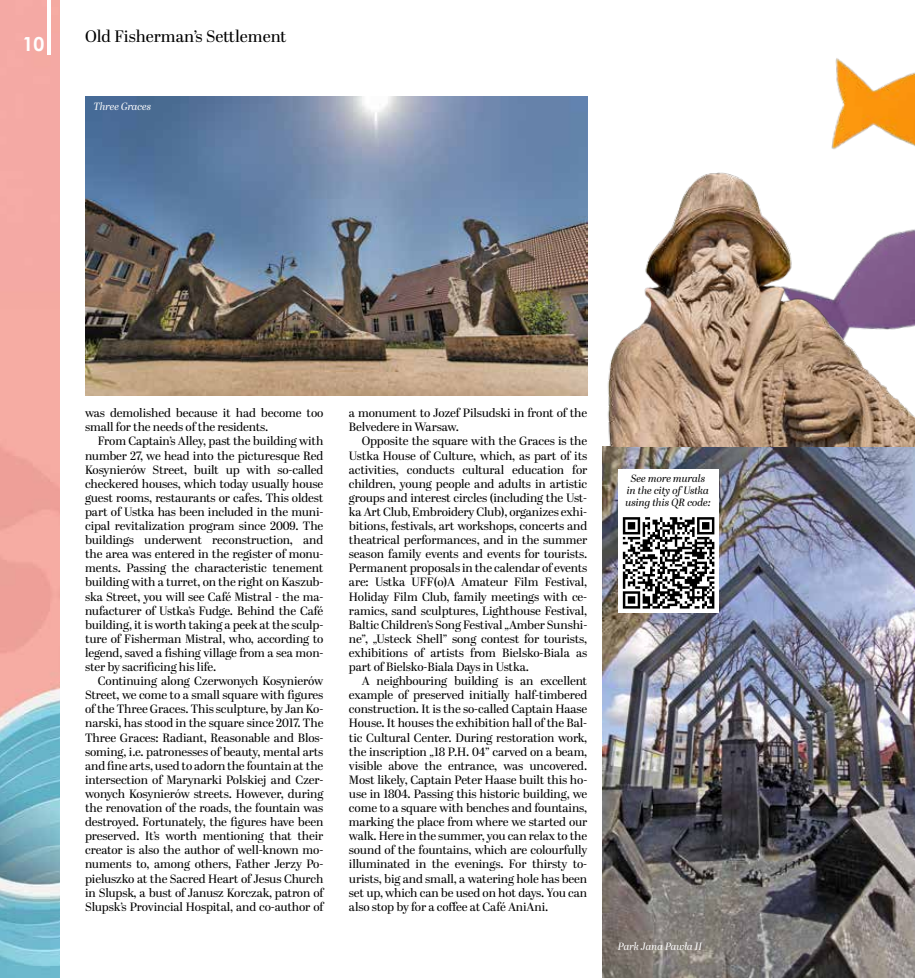
<style>
.page{position:relative;width:915px;height:978px;background:#fff}
.page>*{position:absolute;margin:0;border:0;box-sizing:border-box;transform-origin:0 0}
.t1{font:700 19.35px "Century Gothic";color:#fff}
.t2{font:16.5px "Abril Display";color:#000}
.t3{font:12px/14.1px "Abril Display";letter-spacing:-.01em;color:#000;text-align:justify}
.t4{font:italic 10.5px/12px "Abril Display";color:#000;text-align:center}
.t5{font:italic 10.5px "Abril Display";color:#fff}
</style>
<div class="page">
<img style="left:831px;top:58px;width:83px;height:91px">
<img style="left:85px;top:97px;width:502px;height:298px">
<img style="left:602px;top:446px;width:312px;height:532px">
<img style="left:519px;top:157px;width:395px;height:289px">
<div style="left:617px;top:469px;width:100px;height:143px;background:#fff"></div>
<svg style="left:622px;top:517px;width:93px;height:92px"></svg>
<img style="left:0;top:0;width:60px;height:978px">
<hr style="left:47px;top:0;width:3px;height:54px;background:#fff">
<h1 class="t1" style="left:23px;top:29px;width:23px">10</h1>
<h2 class="t2" style="left:85px;top:25px;width:203px">Old Fisherman’s Settlement</h2>
<p class="t5" style="left:94px;top:99px;width:59px">Three Graces</p>
<p class="t3" style="left:85px;top:407px;width:240px">was demolished because it had become too small for the needs of the residents.</p>
<p class="t3" style="left:85px;top:435px;width:240px;text-indent:13px">From Captain’s Alley, past the building with number 27, we head into the picturesque Red Kosynierów Street, built up with so-called checkered houses, which today usually house guest rooms, restaurants or cafes. This oldest part of Ustka has been included in the muni&shy;cipal revitalization program since 2009. The buildings underwent reconstruction, and the area was entered in the register of monu&shy;ments. Passing the characteristic tenement building with a turret, on the right on Kaszub&shy;ska Street, you will see Café Mistral - the ma&shy;nufacturer of Ustka’s Fudge. Behind the Café building, it is worth taking a peek at the sculp&shy;ture of Fisherman Mistral, who, according to legend, saved a fishing village from a sea mon&shy;ster by sacrificing his life.</p>
<p class="t3" style="left:85px;top:675px;width:240px;text-indent:13px">Continuing along Czerwonych Kosynierów Street, we come to a small square with figures of the Three Graces. This sculpture, by Jan Ko&shy;narski, has stood in the square since 2017. The Three Graces: Radiant, Reasonable and Blos&shy;soming, i.e. patronesses of beauty, mental arts and fine arts, used to adorn the fountain at the intersection of Marynarki Polskiej and Czer&shy;wonych Kosynierów streets. However, during the renovation of the roads, the fountain was destroyed. Fortunately, the figures have been preserved. It’s worth mentioning that their creator is also the author of well-known mo&shy;numents to, among others, Father Jerzy Po&shy;pieluszko at the Sacred Heart of Jesus Church in Slupsk, a bust of Janusz Korczak, patron of Slupsk’s Provincial Hospital, and co-author of</p>
<p class="t3" style="left:349px;top:407px;width:240px">a monument to Jozef Pilsudski in front of the<br>Belvedere in Warsaw.</p>
<p class="t3" style="left:349px;top:435px;width:240px;text-indent:13px">Opposite the square with the Graces is the Ustka House of Culture, which, as part of its activities, conducts cultural education for children, young people and adults in artistic groups and interest circles (including the Ust&shy;ka Art Club, Embroidery Club), organizes exhi&shy;bitions, festivals, art workshops, concerts and theatrical performances, and in the summer season family events and events for tourists.<br>Permanent proposals in the calendar of events are: Ustka UFF(o)A Amateur Film Festival, Holiday Film Club, family meetings with ce&shy;ramics, sand sculptures, Lighthouse Festival, Baltic Children’s Song Festival „Amber Sunshi&shy;ne”, „Usteck Shell” song contest for tourists, exhibitions of artists from Bielsko-Biala as part of Bielsko-Biala Days in Ustka.</p>
<p class="t3" style="left:349px;top:675px;width:240px;text-indent:13px">A neighbouring building is an excellent example of preserved initially half-timbered construction. It is the so-called Captain Haase House. It houses the exhibition hall of the Bal&shy;tic Cultural Center. During restoration work, the inscription „18 P.H. 04” carved on a beam, visible above the entrance, was uncovered.<br>Most likely, Captain Peter Haase built this ho&shy;use in 1804. Passing this historic building, we come to a square with benches and fountains, marking the place from where we started our walk. Here in the summer, you can relax to the sound of the fountains, which are colourfully illuminated in the evenings. For thirsty to&shy;urists, big and small, a watering hole has been set up, which can be used on hot days. You can also stop by for a coffee at Café AniAni.</p>
<p class="t4" style="left:625px;top:473px;width:86px">See more murals in the city of Ustka using this QR code:</p>
<p class="t5" style="left:617px;top:939px;width:86px">Park Jana Pawła II</p>
</div>
